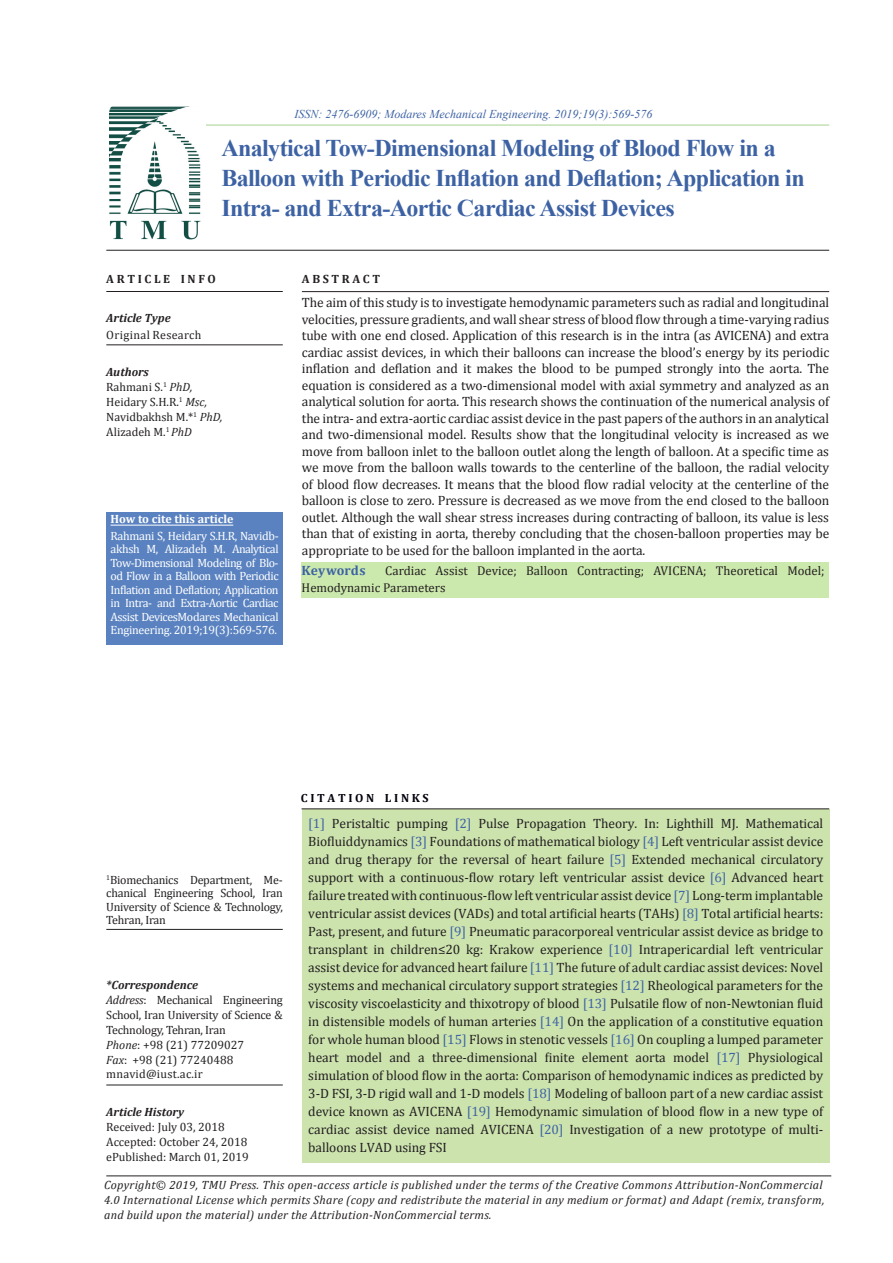
<style>
.page{position:relative;width:893px;height:1263px;background:#fff}
.page>*{position:absolute;margin:0;border:0;box-sizing:border-box;transform-origin:0 0}
.t1{font:700 24px/30px "Times New Roman";letter-spacing:-.025em;color:#3d62a4}
.t2{font:13.5px/18px "Cambria";letter-spacing:-.01em;color:#231f20;text-align:justify}
.t3{font:700 13.5px "Cambria";letter-spacing:.01em;color:#3d62a4}
.t4{font:12.75px/16.5px "Cambria";color:#231f20}
.first_author{font:12px/15px "Cambria";color:#231f20;text-align:justify}
.first_author-2{font:italic 12px/15px "Cambria";letter-spacing:.02em;color:#231f20}
.t5{font:12px/13.5px "Cambria";letter-spacing:-.025em;color:#fff;text-align:justify}
.first_author-3{font:italic 12px "Times New Roman";color:#3d62a4}
.first_author-4{font:italic 700 12px "Cambria";color:#231f20}
.t6{font:700 12px "Cambria";color:#fff}
.t7{font:700 12px "Cambria";color:#231f20}
.first_author-5{font:12px "Cambria";letter-spacing:.02em;color:#231f20}
.first_author-6{font:12px "Cambria";letter-spacing:.025em;color:#231f20}
.t8{font:700 11.85px "Cambria";color:#00000b}
.s1{font-style:italic}
.s2{color:#3d62a4}
</style>
<div class="page">
<hr style="left:196px;top:124px;width:633px;height:2px;background:#b0d798">
<hr style="left:106px;top:1175px;width:725px;height:1px;background:#231f20">
<div style="left:302px;top:809px;width:528px;height:354px;background:#cce3ae"></div>
<hr style="left:106px;top:250px;width:723px;height:1px;background:#231f20">
<hr style="left:302px;top:291px;width:527px;height:1px;background:#231f20">
<hr style="left:106px;top:291px;width:177px;height:1px;background:#231f20">
<hr style="left:106px;top:345px;width:177px;height:1px;background:#231f20">
<div style="left:302px;top:562px;width:527px;height:35px;background:#cce9ad"></div>
<div style="left:106px;top:512px;width:177px;height:133px;background:#5a82c0"></div>
<hr style="left:106px;top:1085px;width:177px;height:1px;background:#231f20">
<hr style="left:106px;top:929px;width:177px;height:1px;background:#231f20">
<hr style="left:302px;top:809px;width:527px;height:1px;background:#231f20">
<img style="left:110px;top:106px;width:96px;height:134px">
<hr style="left:111px;top:525px;width:122px;height:1px;background:#fff">
<p class="first_author-3" style="left:294px;top:105px;width:360px">ISSN: 2476-6909; Modares Mechanical Engineering. 2019;19(3):569-576</p>
<p class="t1" style="left:221px;top:133px;width:585px">Analytical Tow-Dimensional Modeling of Blood Flow in a<br>Balloon with Periodic Inflation and Deflation; Application in<br>Intra- and Extra-Aortic Cardiac Assist Devices</p>
<p class="t7" style="left:106px;top:271px;width:111px">A R T I C L E I N F O</p>
<p class="t7" style="left:302px;top:272px;width:80px">A B S T R A C T</p>
<p class="first_author-4" style="left:106px;top:311px;width:66px">Article Type</p>
<p class="first_author-6" style="left:106px;top:328px;width:97px">Original Research</p>
<p class="first_author-4" style="left:106px;top:364px;width:44px">Authors</p>
<p class="first_author" style="left:106px;top:379px;width:88px">Rahmani S.<sup>1</sup> <span class="s1">PhD,</span></p>
<p class="first_author" style="left:106px;top:394px;width:102px">Heidary S.H.R.<sup>1</sup> <span class="s1">Msc,</span></p>
<p class="first_author" style="left:106px;top:409px;width:118px">Navidbakhsh M.*<sup>1</sup> <span class="s1">PhD,</span></p>
<p class="first_author" style="left:106px;top:424px;width:87px">Alizadeh M.<sup>1</sup> <span class="s1">PhD</span></p>
<p class="t2" style="left:302px;top:294px;width:529px;line-height:16.5px">The aim of this study is to investigate hemodynamic parameters such as radial and longitudinal velocities, pressure gradients, and wall shear stress of blood flow through a time-varying radius tube with one end closed. Application of this research is in the intra (as AVICENA) and extra cardiac assist devices, in which their balloons can increase the blood’s energy by its periodic inflation and deflation and it makes the blood to be pumped strongly into the aorta. The equation is considered as a two-dimensional model with axial symmetry and analyzed as an analytical solution for aorta. This research shows the continuation of the numerical analysis of the intra- and extra-aortic cardiac assist device in the past papers of the authors in an analytical and two-dimensional model. Results show that the longitudinal velocity is increased as we move from balloon inlet to the balloon outlet along the length of balloon. At a specific time as we move from the balloon walls towards to the centerline of the balloon, the radial velocity of blood flow decreases. It means that the blood flow radial velocity at the centerline of the balloon is close to zero. Pressure is decreased as we move from the end closed to the balloon outlet. Although the wall shear stress increases during contracting of balloon, its value is less than that of existing in aorta, thereby concluding that the chosen-balloon properties may be appropriate to be used for the balloon implanted in the aorta.</p>
<p class="t6" style="left:111px;top:512px;width:125px">How to cite this article</p>
<p class="t5" style="left:111px;top:529px;width:170px">Rahmani S, Heidary S.H.R, Navidb&shy;akhsh M, Alizadeh M. Analytical Tow-Dimensional Modeling of Blo&shy;od Flow in a Balloon with Periodic Inflation and Deflation; Application in Intra- and Extra-Aortic Cardiac Assist DevicesModares Mechanical Engineering. 2019;19(3):569-576.</p>
<p class="t3" style="left:302px;top:562px;width:65px">Keywords</p>
<p class="t4" style="left:302px;top:563px;width:524px;text-indent:84px">Cardiac Assist Device; Balloon Contracting; AVICENA; Theoretical Model;<br>Hemodynamic Parameters</p>
<p class="first_author" style="left:106px;top:873px;width:178px;line-height:13.5px"><sup>1</sup>Biomechanics Department, Me&shy;chanical Engineering School, Iran University of Science &amp; Technology, Tehran, Iran</p>
<p class="first_author-4" style="left:106px;top:978px;width:93px">*Correspondence</p>
<p class="first_author" style="left:106px;top:992px;width:178px"><span class="s1">Address</span>: Mechanical Engineering School, Iran University of Science &amp; Technology, Tehran, Iran</p>
<p class="first_author" style="left:106px;top:1037px;width:139px"><span class="s1">Phone</span>: +98 (21) 77209027</p>
<p class="first_author" style="left:106px;top:1052px;width:129px"><span class="s1">Fax</span>: +98 (21) 77240488</p>
<p class="first_author-5" style="left:106px;top:1066px;width:98px">mnavid@iust.ac.ir</p>
<p class="first_author-4" style="left:106px;top:1105px;width:79px">Article History</p>
<p class="first_author" style="left:106px;top:1119px;width:144px;text-align:left">Received: July 03, 2018<br>Accepted: October 24, 2018 ePublished: March 01, 2019</p>
<p class="t8" style="left:301px;top:791px;width:129px">C I T A T I O N L I N K S</p>
<p class="t2" style="left:308px;top:814px;width:516px"><span class="s2">[1]</span> Peristaltic pumping <span class="s2">[2]</span> Pulse Propagation Theory. In: Lighthill MJ. Mathematical Biofluiddynamics <span class="s2">[3]</span> Foundations of mathematical biology <span class="s2">[4]</span> Left ventricular assist device and drug therapy for the reversal of heart failure <span class="s2">[5]</span> Extended mechanical circulatory support with a continuous-flow rotary left ventricular assist device <span class="s2">[6]</span> Advanced heart failure treated with continuous-flow left ventricular assist device <span class="s2">[7]</span> Long-term implantable ventricular assist devices (VADs) and total artificial hearts (TAHs) <span class="s2">[8]</span> Total artificial hearts:<br>Past, present, and future <span class="s2">[9]</span> Pneumatic paracorporeal ventricular assist device as bridge to transplant in children≤20 kg: Krakow experience <span class="s2">[10]</span> Intrapericardial left ventricular assist device for advanced heart failure <span class="s2">[11]</span> The future of adult cardiac assist devices: Novel systems and mechanical circulatory support strategies <span class="s2">[12]</span> Rheological parameters for the viscosity viscoelasticity and thixotropy of blood <span class="s2">[13]</span> Pulsatile flow of non-Newtonian fluid in distensible models of human arteries <span class="s2">[14]</span> On the application of a constitutive equation for whole human blood <span class="s2">[15]</span> Flows in stenotic vessels <span class="s2">[16]</span> On coupling a lumped parameter heart model and a three-dimensional finite element aorta model <span class="s2">[17]</span> Physiological simulation of blood flow in the aorta: Comparison of hemodynamic indices as predicted by 3-D FSI, 3-D rigid wall and 1-D models <span class="s2">[18]</span> Modeling of balloon part of a new cardiac assist device known as AVICENA <span class="s2">[19]</span> Hemodynamic simulation of blood flow in a new type of cardiac assist device named AVICENA <span class="s2">[20]</span> Investigation of a new prototype of multi&shy;balloons LVAD using FSI</p>
<p class="first_author-2" style="left:104px;top:1177px;width:722px">Copyright© 2019, TMU Press. This open-access article is published under the terms of the Creative Commons Attribution-NonCommercial<br>4.0 International License which permits Share (copy and redistribute the material in any medium or format) and Adapt (remix, transform, and build upon the material) under the Attribution-NonCommercial terms.</p>
</div>
